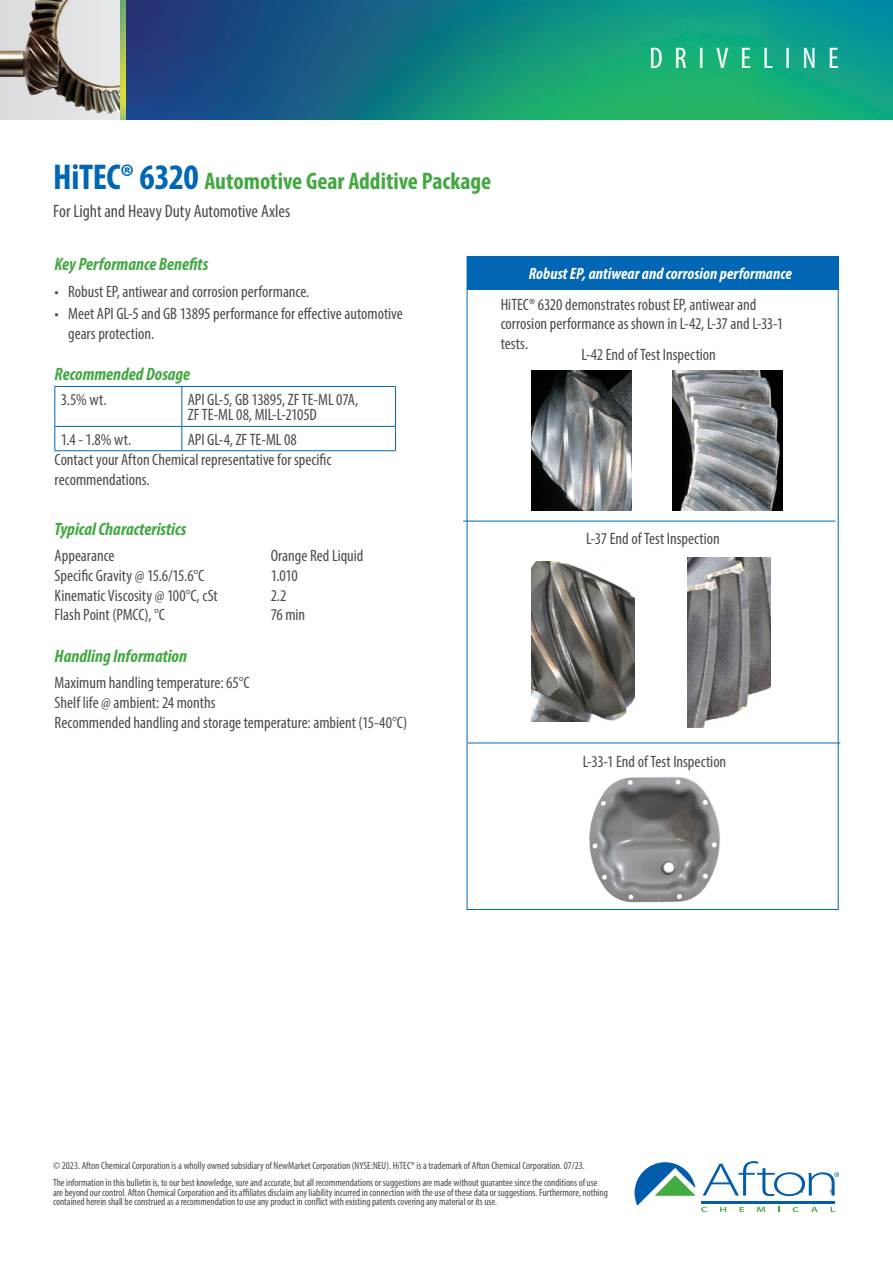
<style>
.page{position:relative;width:893px;height:1263px;background:#fff}
.page>*{position:absolute;margin:0;border:0;box-sizing:border-box;transform-origin:0 0}
.t1{font:condensed 30px "Myriad Pro";letter-spacing:.39em;color:#fff}
.t2{font:700 condensed 24px "Myriad Pro";color:#43a842}
.t3{font:italic 700 condensed 18px "Myriad Pro";color:#43a842}
.t4{font:condensed 18px "Myriad Pro";letter-spacing:-.005em;color:#4b4c4d}
.t5{font:condensed 16.5px/19.8px "Myriad Pro";color:#4b4c4d}
.t6{font:italic 700 condensed 16.5px "Myriad Pro";color:#fff}
.t7{font:condensed 10.5px/9.8px "Myriad Pro";letter-spacing:-.005em;color:#4b4c4d}
.s1{font-size:36px;color:#0166b3}
</style>
<div class="page">
<img style="left:125px;top:0;width:768px;height:119px">
<img style="left:119px;top:0;width:6px;height:119px">
<svg style="left:0;top:0;width:119px;height:119px;background:#aba8a4"></svg>
<hr style="left:55px;top:386px;width:127px;height:1px;background:#0166b3">
<hr style="left:55px;top:387px;width:1px;height:39px;background:#0166b3">
<hr style="left:182px;top:386px;width:214px;height:1px;background:#0166b3">
<hr style="left:182px;top:387px;width:1px;height:39px;background:#0166b3">
<hr style="left:395px;top:387px;width:1px;height:39px;background:#0166b3">
<hr style="left:55px;top:426px;width:127px;height:1px;background:#0166b3">
<svg style="left:55px;top:427px;width:1px;height:23px"></svg>
<hr style="left:182px;top:426px;width:214px;height:1px;background:#0166b3">
<svg style="left:182px;top:427px;width:1px;height:23px"></svg>
<svg style="left:395px;top:427px;width:1px;height:23px"></svg>
<hr style="left:55px;top:450px;width:127px;height:1px;background:#0166b3">
<hr style="left:182px;top:450px;width:214px;height:1px;background:#0166b3">
<div style="left:467px;top:256px;width:371px;height:34px;background:#0166b3"></div>
<svg style="left:634px;top:1161px;width:205px;height:51px"></svg>
<img style="left:532px;top:370px;width:99px;height:140px">
<img style="left:673px;top:370px;width:109px;height:140px">
<img style="left:531px;top:561px;width:104px;height:160px">
<img style="left:687px;top:557px;width:84px;height:171px">
<hr style="left:463px;top:521px;width:372px;height:1px;background:#0166b3">
<img style="left:589px;top:777px;width:131px;height:126px">
<hr style="left:468px;top:743px;width:372px;height:1px;background:#0166b3">
<h1 class="t1" style="left:649px;top:40px;width:191px">DRIVELINE</h1>
<p class="t2" style="left:53px;top:166px;width:439px"><span class="s1">HiTEC® 6320</span> Automotive Gear Additive Package</p>
<p class="t4" style="left:53px;top:200px;width:239px">For Light and Heavy Duty Automotive Axles</p>
<p class="t3" style="left:55px;top:253px;width:155px">Key Performance Benefits</p>
<p class="t5" style="left:55px;top:281px;width:256px">• Robust EP, antiwear and corrosion performance.</p>
<p class="t5" style="left:68px;top:303px;width:336px;text-indent:-13px">• Meet API GL-5 and GB 13895 performance for effective automotive gears protection.</p>
<p class="t3" style="left:55px;top:363px;width:137px">Recommended Dosage</p>
<p class="t5" style="left:61px;top:389px;width:47px">3.5% wt.</p>
<p class="t5" style="left:188px;top:392px;width:172px;line-height:15px">API GL-5, GB 13895, ZF TE-ML 07A,<br>ZF TE-ML 08, MIL-L-2105D</p>
<p class="t5" style="left:61px;top:429px;width:72px">1.4 - 1.8% wt.</p>
<p class="t5" style="left:188px;top:429px;width:110px">API GL-4, ZF TE-ML 08</p>
<p class="t5" style="left:55px;top:449px;width:278px">Contact your Afton Chemical representative for specific recommendations.</p>
<p class="t3" style="left:55px;top:517px;width:133px">Typical Characteristics</p>
<p class="t5" style="left:55px;top:545px;width:61px">Appearance</p>
<p class="t5" style="left:271px;top:545px;width:94px">Orange Red Liquid</p>
<p class="t5" style="left:55px;top:565px;width:151px">Specific Gravity @ 15.6/15.6°C</p>
<p class="t5" style="left:271px;top:565px;width:29px">1.010</p>
<p class="t5" style="left:55px;top:585px;width:164px">Kinematic Viscosity @ 100°C, cSt</p>
<p class="t5" style="left:271px;top:585px;width:17px">2.2</p>
<p class="t5" style="left:55px;top:605px;width:112px">Flash Point (PMCC), °C</p>
<p class="t5" style="left:271px;top:605px;width:36px">76 min</p>
<p class="t3" style="left:55px;top:645px;width:134px">Handling Information</p>
<p class="t5" style="left:55px;top:673px;width:196px">Maximum handling temperature: 65°C</p>
<p class="t5" style="left:55px;top:693px;width:162px">Shelf life @ ambient: 24 months</p>
<p class="t5" style="left:55px;top:712px;width:354px">Recommended handling and storage temperature: ambient (15-40°C)</p>
<p class="t6" style="left:529px;top:264px;width:265px">Robust EP, antiwear and corrosion performance</p>
<p class="t5" style="left:501px;top:294px;width:284px">HiTEC® 6320 demonstrates robust EP, antiwear and corrosion performance as shown in L-42, L-37 and L-33-1 tests.</p>
<p class="t5" style="left:581px;top:345px;width:136px">L-42 End of Test Inspection</p>
<p class="t5" style="left:586px;top:529px;width:135px">L-37 End of Test Inspection</p>
<p class="t5" style="left:583px;top:751px;width:145px">L-33-1 End of Test Inspection</p>
<p class="t7" style="left:53px;top:1161px;width:533px">© 2023. Afton Chemical Corporation is a wholly owned subsidiary of NewMarket Corporation (NYSE:NEU). HiTEC® is a trademark of Afton Chemical Corporation. 07/23.</p>
<p class="t7" style="left:53px;top:1177px;width:556px">The information in this bulletin is, to our best knowledge, sure and accurate, but all recommendations or suggestions are made without guarantee since the conditions of use are beyond our control. Afton Chemical Corporation and its affiliates disclaim any liability incurred in connection with the use of these data or suggestions. Furthermore, nothing contained herein shall be construed as a recommendation to use any product in conflict with existing patents covering any material or its use.</p>
</div>
